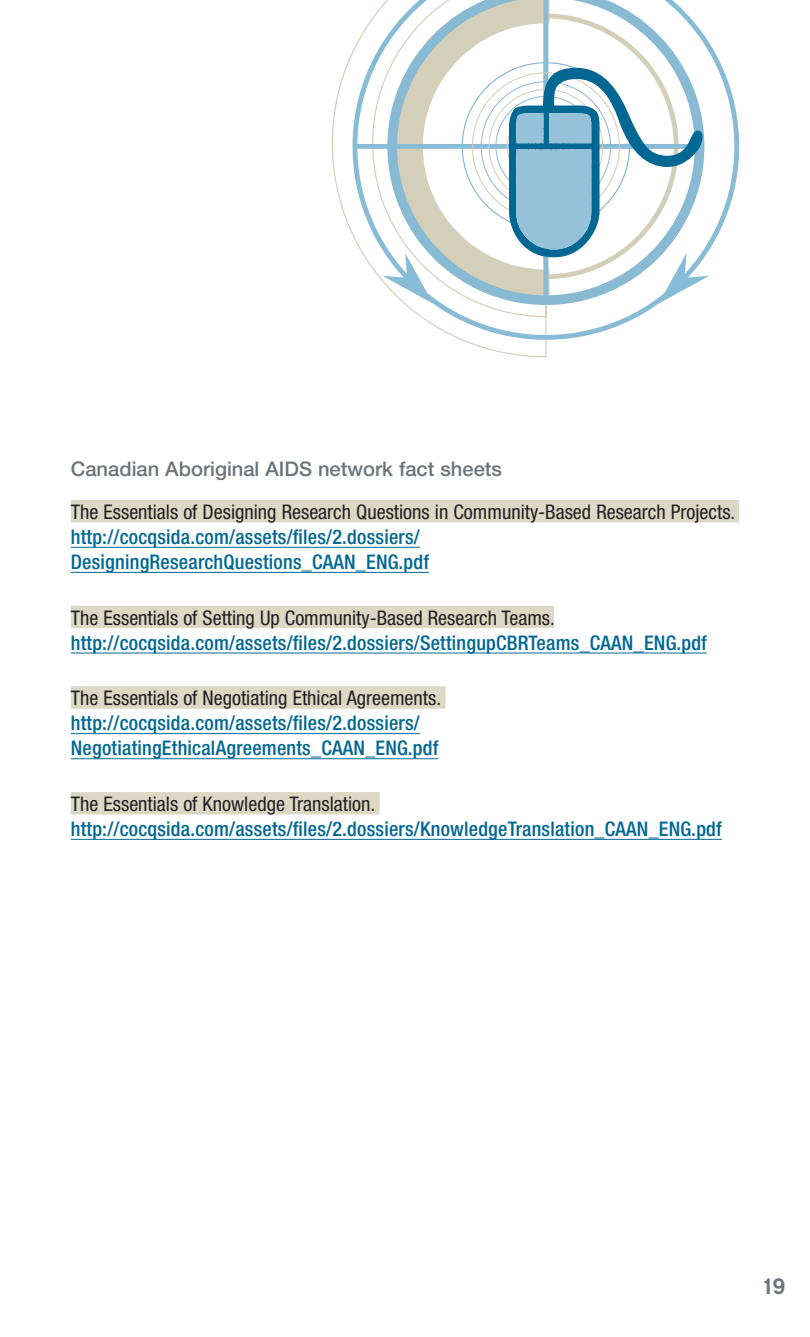
<style>
.page{position:relative;width:810px;height:1337px;background:#fff}
.page>*{position:absolute;margin:0;border:0;box-sizing:border-box;transform-origin:0 0}
.t1{font:22.5px "Chalet New York Nineteen Eighty";color:#6c747a}
.t2{font:500 condensed 20.25px/25.2px "Helvetica Neue";letter-spacing:.01em;color:#006893}
.t3{font:condensed 20.25px "Helvetica Neue";color:#231f20}
.t4{font:500 20.25px "Helvetica Neue";color:#6c747a}
</style>
<div class="page">
<svg style="left:336px;top:0;width:404px;height:358px"></svg>
<svg style="left:382px;top:253px;width:51px;height:51px"></svg>
<svg style="left:509px;top:11px;width:200px;height:293px"></svg>
<div style="left:71px;top:500px;width:668px;height:22px;background:#dbd8c5"></div>
<hr style="left:71px;top:547px;width:349px;height:1px;background:#006893">
<hr style="left:71px;top:572px;width:358px;height:1px;background:#006893">
<div style="left:71px;top:605px;width:483px;height:23px;background:#dbd8c5"></div>
<hr style="left:71px;top:652px;width:636px;height:1px;background:#006893">
<div style="left:71px;top:686px;width:375px;height:22px;background:#dbd8c5"></div>
<hr style="left:71px;top:733px;width:349px;height:1px;background:#006893">
<hr style="left:71px;top:758px;width:367px;height:1px;background:#006893">
<div style="left:71px;top:792px;width:309px;height:22px;background:#dbd8c5"></div>
<hr style="left:71px;top:839px;width:651px;height:1px;background:#006893">
<p class="t4" style="left:71px;top:456px;width:433px">Canadian Aboriginal AIDS network fact sheets</p>
<p class="t3" style="left:71px;top:500px;width:666px">The Essentials of Designing Research Questions in Community-Based Research Projects.</p>
<p class="t2" style="left:71px;top:524px;width:360px">http://cocqsida.com/assets/files/2.dossiers/<br>DesigningResearchQuestions_CAAN_ENG.pdf</p>
<p class="t3" style="left:71px;top:605px;width:486px">The Essentials of Setting Up Community-Based Research Teams.</p>
<p class="t2" style="left:71px;top:629px;width:638px">http://cocqsida.com/assets/files/2.dossiers/SettingupCBRTeams_CAAN_ENG.pdf</p>
<p class="t3" style="left:71px;top:686px;width:372px">The Essentials of Negotiating Ethical Agreements.</p>
<p class="t2" style="left:71px;top:710px;width:369px">http://cocqsida.com/assets/files/2.dossiers/<br>NegotiatingEthicalAgreements_CAAN_ENG.pdf</p>
<p class="t3" style="left:71px;top:792px;width:306px">The Essentials of Knowledge Translation.</p>
<p class="t2" style="left:71px;top:816px;width:652px">http://cocqsida.com/assets/files/2.dossiers/KnowledgeTranslation_CAAN_ENG.pdf</p>
<p class="t1" style="left:764px;top:1272px;width:23px">19</p>
</div>
